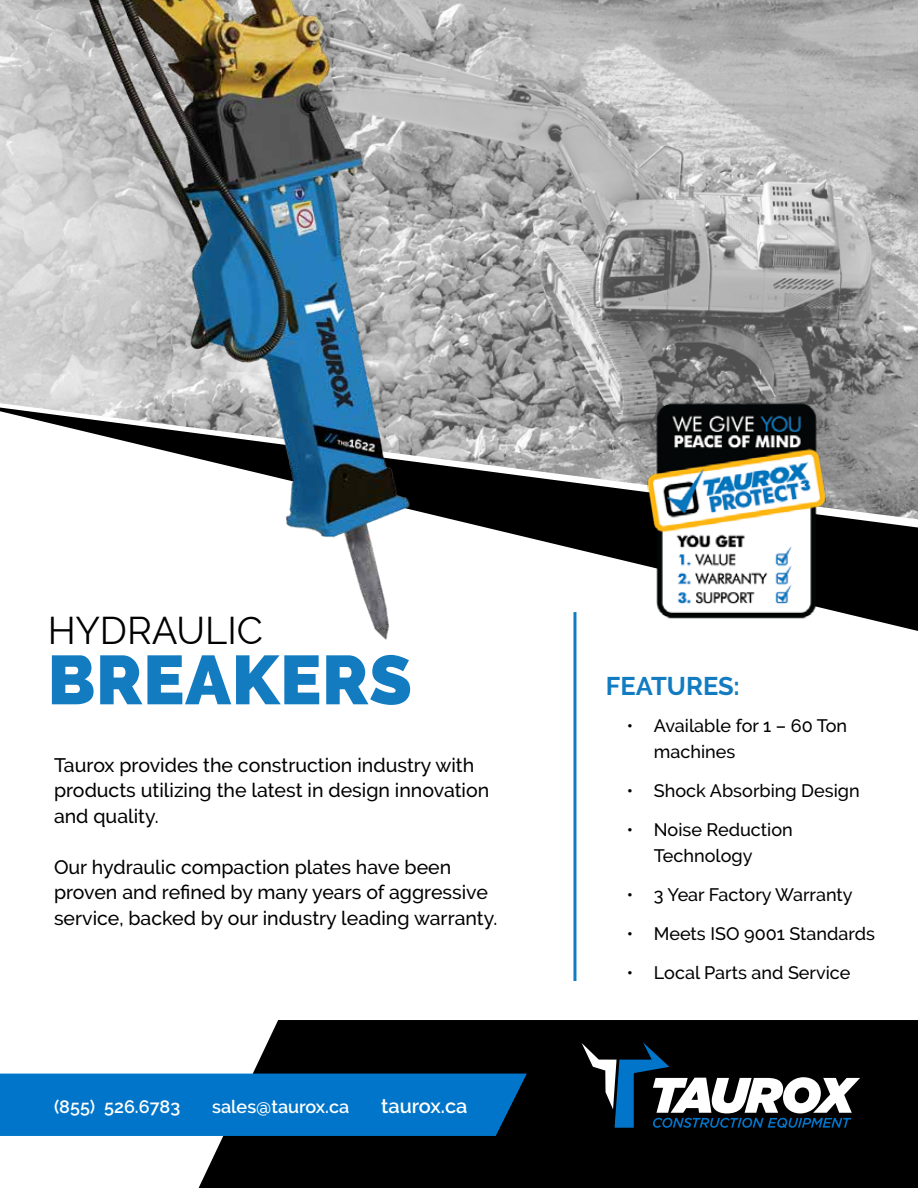
<style>
.page{position:relative;width:918px;height:1188px;background:#fff}
.page>*{position:absolute;margin:0;border:0;box-sizing:border-box;transform-origin:0 0}
.t1{font:900 69px "Raleway";letter-spacing:.01em;color:#137cc1}
.t2{font:37.95px "Raleway";color:#000}
.t3{font:700 25.5px "Raleway";color:#137cc1}
.t4{font:600 19.95px "Raleway";color:#fff}
.t5{font:500 19.5px/25.5px "Raleway";color:#000}
.t6{font:500 18px/25.5px "Raleway";color:#000}
.t7{font:600 18px "Raleway";color:#fff}
</style>
<div class="page">
<img style="left:498px;top:0;width:420px;height:408px">
<svg style="left:498px;top:408px;width:420px;height:223px"></svg>
<hr style="left:573px;top:612px;width:3px;height:369px;background:#137cc1">
<img style="left:639px;top:393px;width:195px;height:234px">
<div style="left:199px;top:1020px;width:719px;height:168px;background:#000"></div>
<div style="left:0;top:1074px;width:527px;height:62px;background:#0075c9"></div>
<svg style="left:582px;top:1042px;width:278px;height:86px"></svg>
<img style="left:0;top:0;width:498px;height:640px">
<h2 class="t2" style="left:48px;top:609px;width:217px">HYDRAULIC</h2>
<h1 class="t1" style="left:48px;top:640px;width:366px">BREAKERS</h1>
<p class="t5" style="left:54px;top:752px;width:437px">Taurox provides the construction industry with products utilizing the latest in design innovation and quality.</p>
<p class="t5" style="left:54px;top:854px;width:445px">Our hydraulic compaction plates have been proven and refined by many years of aggressive service, backed by our industry leading warranty.</p>
<p class="t7" style="left:54px;top:1097px;width:128px">(855) 526.6783</p>
<p class="t7" style="left:212px;top:1097px;width:139px">sales@taurox.ca</p>
<p class="t4" style="left:381px;top:1095px;width:88px">taurox.ca</p>
<h3 class="t3" style="left:606px;top:672px;width:136px">FEATURES:</h3>
<p class="t6" style="left:654px;top:713px;width:195px;text-indent:-27px">• Available for 1 – 60 Ton machines</p>
<p class="t6" style="left:627px;top:778px;width:234px">• Shock Absorbing Design</p>
<p class="t6" style="left:654px;top:817px;width:140px;text-indent:-27px">• Noise Reduction<br>Technology</p>
<p class="t6" style="left:627px;top:881px;width:227px">• 3 Year Factory Warranty</p>
<p class="t6" style="left:627px;top:920px;width:250px">• Meets ISO 9001 Standards</p>
<p class="t6" style="left:627px;top:959px;width:225px">• Local Parts and Service</p>
</div>
